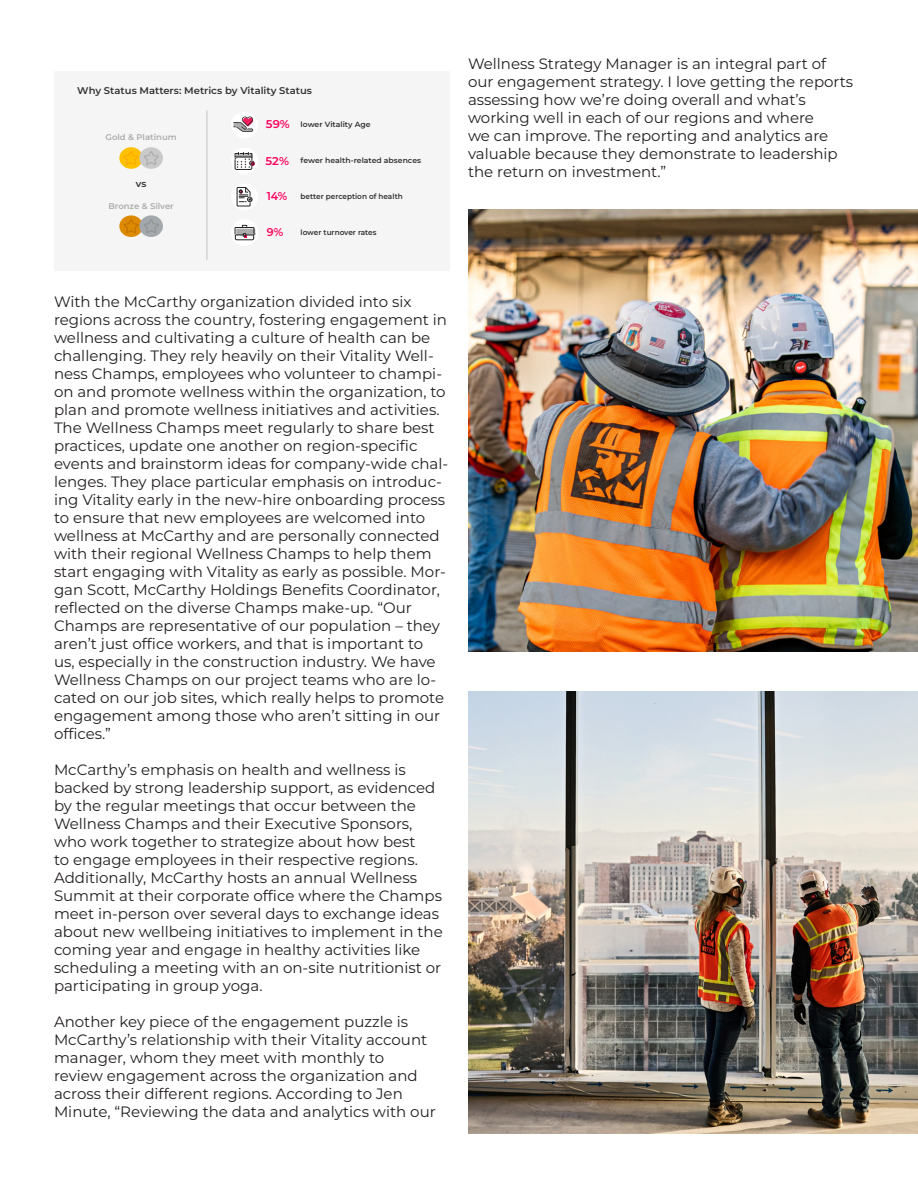
<style>
.page{position:relative;width:918px;height:1188px;background:#fff}
.page>*{position:absolute;margin:0;border:0;box-sizing:border-box;transform-origin:0 0}
.t1{font:15px/18px "Montserrat";color:#231f20}
.t2{font:600 11.25px "Montserrat";color:#ff005b}
.t3{font:600 9.75px "Montserrat";color:#333}
.t4{font:600 9.45px "Montserrat";color:#333}
.t5{font:600 8.25px "Montserrat";color:#acacac}
.t6{font:600 7.5px "Montserrat";color:#333}
.s1{font-size:11.25px;color:#ff005b}
</style>
<div class="page">
<div style="left:54px;top:72px;width:396px;height:199px;background:#f5f5f5"></div>
<div style="left:231px;top:148px;width:27px;height:26px;background:#fff;border-radius:50%"></div>
<svg style="left:235px;top:152px;width:20px;height:18px"></svg>
<div style="left:231px;top:184px;width:27px;height:26px;background:#fff;border-radius:50%"></div>
<svg style="left:237px;top:187px;width:16px;height:20px"></svg>
<div style="left:231px;top:219px;width:27px;height:27px;background:#fff;border-radius:50%"></div>
<svg style="left:234px;top:225px;width:21px;height:15px"></svg>
<hr style="left:207px;top:110px;width:1px;height:150px;background:#c5c5c5">
<svg style="left:119px;top:147px;width:24px;height:22px"></svg>
<div style="left:139px;top:147px;width:24px;height:22px;background:#c9c9c9;border-radius:50%"></div>
<svg style="left:122px;top:150px;width:37px;height:16px"></svg>
<svg style="left:119px;top:215px;width:24px;height:22px"></svg>
<svg style="left:139px;top:215px;width:24px;height:22px"></svg>
<svg style="left:122px;top:218px;width:37px;height:16px"></svg>
<div style="left:231px;top:112px;width:27px;height:26px;background:#fff;border-radius:50%"></div>
<svg style="left:233px;top:117px;width:20px;height:15px"></svg>
<img style="left:468px;top:209px;width:450px;height:443px">
<img style="left:468px;top:692px;width:450px;height:442px">
<p class="t3" style="left:77px;top:84px;width:236px">Why Status Matters: Metrics by Vitality Status</p>
<p class="t5" style="left:106px;top:132px;width:73px">Gold &amp; Platinum</p>
<p class="t4" style="left:136px;top:178px;width:12px">vs</p>
<p class="t5" style="left:108px;top:200px;width:67px">Bronze &amp; Silver</p>
<p class="t6" style="left:266px;top:120px;width:106px"><span class="s1">59%</span> lower Vitality Age</p>
<p class="t6" style="left:266px;top:156px;width:157px"><span class="s1">52%</span> fewer health-related absences</p>
<p class="t6" style="left:267px;top:191px;width:138px"><span class="s1">14%</span> better perception of health</p>
<p class="t2" style="left:267px;top:224px;width:18px">9%</p>
<p class="t6" style="left:301px;top:227px;width:77px">lower turnover rates</p>
<p class="t1" style="left:468px;top:54px;width:387px">Wellness Strategy Manager is an integral part of our engagement strategy. I love getting the reports assessing how we’re doing overall and what’s working well in each of our regions and where<br>we can improve. The reporting and analytics are valuable because they demonstrate to leadership the return on investment.”</p>
<p class="t1" style="left:54px;top:292px;width:396px">With the McCarthy organization divided into six regions across the country, fostering engagement in wellness and cultivating a culture of health can be challenging. They rely heavily on their Vitality Well&shy;ness Champs, employees who volunteer to champi&shy;on and promote wellness within the organization, to plan and promote wellness initiatives and activities.<br>The Wellness Champs meet regularly to share best practices, update one another on region-specific events and brainstorm ideas for company-wide chal&shy;lenges. They place particular emphasis on introduc&shy;ing Vitality early in the new-hire onboarding process to ensure that new employees are welcomed into wellness at McCarthy and are personally connected with their regional Wellness Champs to help them start engaging with Vitality as early as possible. Mor&shy;gan Scott, McCarthy Holdings Benefits Coordinator, reflected on the diverse Champs make-up. “Our Champs are representative of our population – they aren’t just office workers, and that is important to<br>us, especially in the construction industry. We have Wellness Champs on our project teams who are lo&shy;cated on our job sites, which really helps to promote engagement among those who aren’t sitting in our offices.”</p>
<p class="t1" style="left:54px;top:760px;width:390px">McCarthy’s emphasis on health and wellness is backed by strong leadership support, as evidenced by the regular meetings that occur between the Wellness Champs and their Executive Sponsors, who work together to strategize about how best<br>to engage employees in their respective regions.<br>Additionally, McCarthy hosts an annual Wellness Summit at their corporate office where the Champs meet in-person over several days to exchange ideas about new wellbeing initiatives to implement in the coming year and engage in healthy activities like scheduling a meeting with an on-site nutritionist or participating in group yoga.</p>
<p class="t1" style="left:54px;top:1012px;width:383px">Another key piece of the engagement puzzle is McCarthy’s relationship with their Vitality account manager, whom they meet with monthly to review engagement across the organization and across their different regions. According to Jen Minute, “Reviewing the data and analytics with our</p>
</div>
